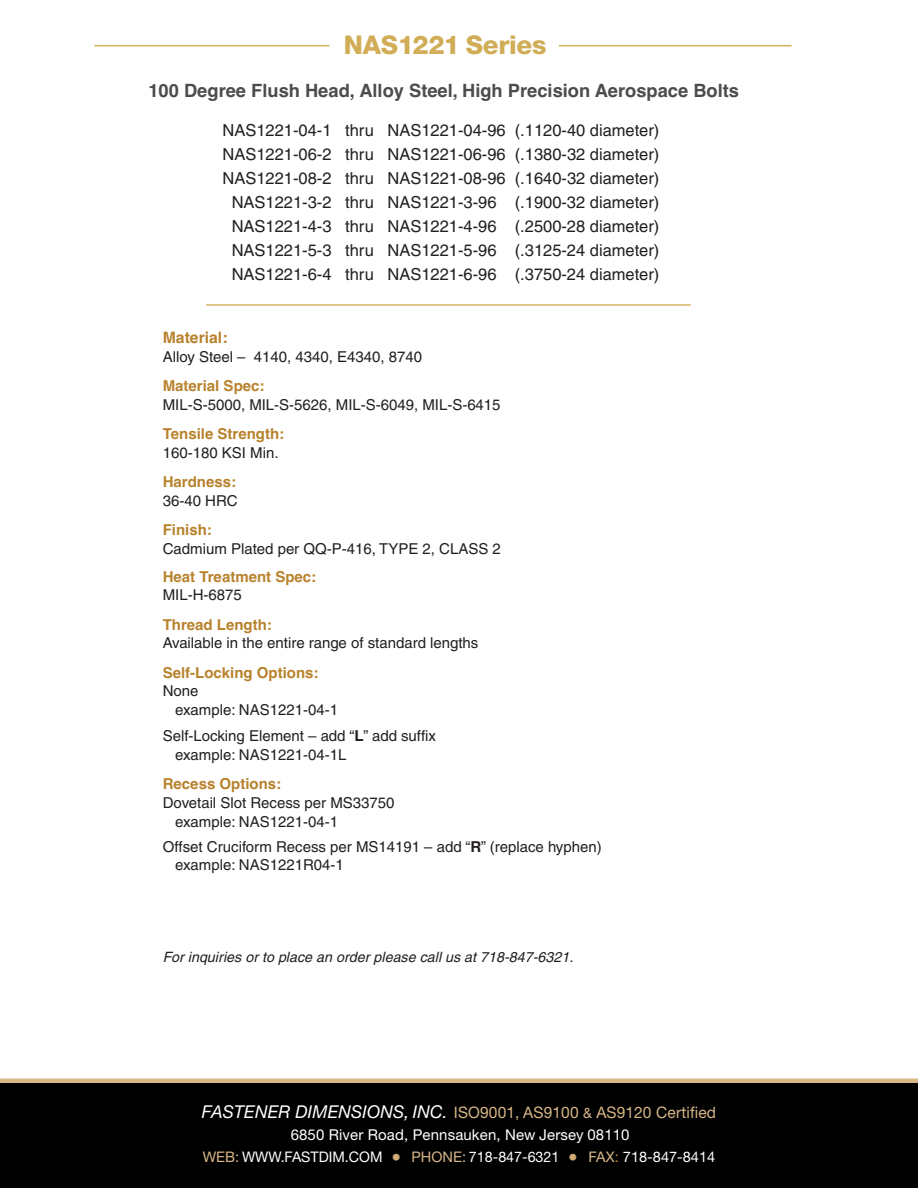
<style>
.page{position:relative;width:918px;height:1188px;background:#fff}
.page>*{position:absolute;margin:0;border:0;box-sizing:border-box;transform-origin:0 0}
.t1{font:800 25.8px "Helvetica Neue";letter-spacing:-.01em;color:#d0ad56}
.t2{font:700 18.3px "Helvetica";color:#4b4c4d}
.t3{font:16.5px/24px "Helvetica";color:#231f20;text-align:center}
.t4{font:15.9px "Helvetica Neue";letter-spacing:.01em;color:#d8b787}
.t5{font:700 15.75px "Helvetica";color:#b8822d}
.t6{font:15px/18.8px "Helvetica";color:#231f20}
.t7{font:700 15px "Helvetica";color:#b8822d}
.t8{font:15px "Helvetica Neue";letter-spacing:.01em;color:#fff}
.t9{font:14.55px "Helvetica Neue";color:#fff}
.t10{font:italic 14.25px "Helvetica";letter-spacing:.005em;color:#231f20}
.s1{font-weight:700}
.s2{font-style:italic;font-size:17.7px;color:#fff}
.s3{font-size:14.25px}
.s4{color:#d8b787}
.s5{font-size:19.2px;color:#d0aa73}
.s6{color:#b8822d}
</style>
<div class="page">
<div style="left:0;top:1083px;width:918px;height:105px;background:#000001"></div>
<div style="left:0;top:1078px;width:918px;height:5px;background:#d8b787"></div>
<hr style="left:94px;top:45px;width:235px;height:1px;background:#d3b25f">
<hr style="left:559px;top:45px;width:232px;height:1px;background:#d3b25f">
<hr style="left:206px;top:304px;width:485px;height:2px;background:#d3b25f">
<h1 class="t1" style="left:344px;top:36px;width:204px">NAS1221 Series</h1>
<p class="t2" style="left:148px;top:80px;width:592px">100 Degree Flush Head, Alloy Steel, High Precision Aerospace Bolts</p>
<p class="t3" style="left:223px;top:120px;width:438px">NAS1221-04-1 thru NAS1221-04-96 (.1120-40 diameter)<br>NAS1221-06-2 thru NAS1221-06-96 (.1380-32 diameter)<br>NAS1221-08-2 thru NAS1221-08-96 (.1640-32 diameter)<br>NAS1221-3-2 thru NAS1221-3-96 (.1900-32 diameter)<br>NAS1221-4-3 thru NAS1221-4-96 (.2500-28 diameter)<br>NAS1221-5-3 thru NAS1221-5-96 (.3125-24 diameter)<br>NAS1221-6-4 thru NAS1221-6-96 (.3750-24 diameter)</p>
<p class="t5" style="left:163px;top:328px;width:66px">Material:</p>
<p class="t6" style="left:163px;top:349px;width:261px">Alloy Steel – 4140, 4340, E4340, 8740</p>
<p class="t7" style="left:163px;top:377px;width:103px">Material Spec:</p>
<p class="t6" style="left:163px;top:397px;width:339px">MIL-S-5000, MIL-S-5626, MIL-S-6049, MIL-S-6415</p>
<p class="t7" style="left:163px;top:425px;width:123px">Tensile Strength:</p>
<p class="t6" style="left:163px;top:445px;width:117px">160-180 KSI Min.</p>
<p class="t7" style="left:163px;top:473px;width:75px">Hardness:</p>
<p class="t6" style="left:163px;top:493px;width:76px">36-40 HRC</p>
<p class="t7" style="left:163px;top:521px;width:51px">Finish:</p>
<p class="t6" style="left:163px;top:541px;width:340px">Cadmium Plated per QQ-P-416, TYPE 2, CLASS 2</p>
<p class="t7" style="left:163px;top:568px;width:155px">Heat Treatment Spec:</p>
<p class="t6" style="left:163px;top:587px;width:81px">MIL-H-6875</p>
<p class="t7" style="left:163px;top:616px;width:111px">Thread Length:</p>
<p class="t6" style="left:163px;top:635px;width:317px">Available in the entire range of standard lengths</p>
<p class="t7" style="left:163px;top:664px;width:157px">Self-Locking Options:</p>
<p class="t6" style="left:175px;top:683px;width:164px;text-indent:-12px">None<br>example: NAS1221-04-1</p>
<p class="t6" style="left:175px;top:728px;width:262px;text-indent:-12px">Self-Locking Element – add “<span class="s1">L</span>” add suffix example: NAS1221-04-1L</p>
<p class="t7" style="left:163px;top:775px;width:120px">Recess Options:</p>
<p class="t6" style="left:175px;top:795px;width:221px;text-indent:-12px">Dovetail Slot Recess per MS33750 example: NAS1221-04-1</p>
<p class="t6" style="left:175px;top:838px;width:428px;text-indent:-12px">Offset Cruciform Recess per MS14191 – add “<span class="s1">R</span>” (replace hyphen) example: NAS1221R04-1</p>
<p class="t10" style="left:163px;top:952px;width:412px">For inquiries or to place an order please call us at 718-847-6321.</p>
<p class="t4" style="left:202px;top:1107px;width:516px"><span class="s2">FASTENER DIMENSIONS, INC.</span> ISO9001, AS9100 <span class="s3">&amp;</span> AS9120 Certified</p>
<p class="t8" style="left:291px;top:1129px;width:340px">6850 River Road, Pennsauken, New Jersey 08110</p>
<p class="t9" style="left:203px;top:1152px;width:514px"><span class="s4">WEB:</span> WWW.FASTDIM.COM <span class="s5">•</span> <span class="s4">PHONE:</span> 718-847-6321 <span class="s5">•</span> <span class="s4">FAX</span><span class="s6">:</span> 718-847-8414</p>
</div>
